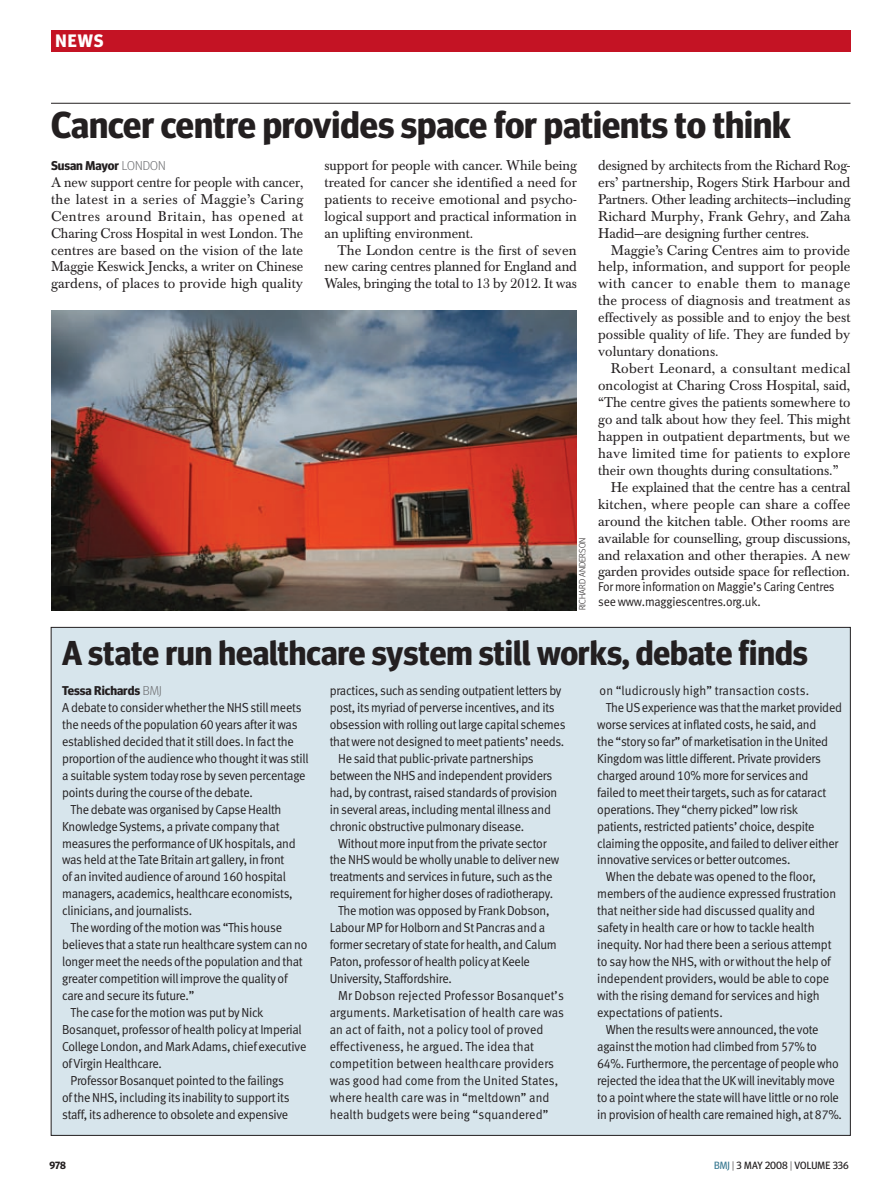
<style>
.page{position:relative;width:893px;height:1191px;background:#fff}
.page>*{position:absolute;margin:0;border:0;box-sizing:border-box;transform-origin:0 0}
.news_head_23bold{font:700 37.5px "Meta Headline OT";color:#231f20}
.news_head_23bold-2{font:700 34.5px "Meta Headline OT";color:#231f20}
.t1{font:700 18px "Meta Headline OT";color:#fff}
.news_body_3colm_ind{font:13.95px/17px "Baskerville BE";letter-spacing:-.01em;color:#231f20;text-align:justify}
.news_body_3colm{font:13.95px/17px "Baskerville BE";color:#231f20;text-align:justify;scale:.96 1}
.news_body_3colm-2{font:13.95px/17px "Baskerville BE";color:#231f20;text-align:justify}
.news_sans_text__BOX{font:13.05px/17px "Meta Normal LF";letter-spacing:-.02em;color:#231f20;scale:.95 1}
.news_sans_text__BOX-2{font:13.05px/17px "Meta Normal LF";letter-spacing:.01em;color:#231f20;scale:.95 1}
.news_InBrief_text{font:12.75px/15px "Meta Normal LF";letter-spacing:-.015em;color:#231f20;scale:.95 1}
.news_byline{font:700 12.75px "Meta Headline OT";color:#231f20}
.t2{font:10.5px "Meta Headline OT";color:#231f20}
.t3{font:700 10.5px "Meta Headline OT";color:#231f20}
.t4{font:300 9px "Meta Headline OT";letter-spacing:.015em;color:#231f20}
.s1{font-weight:300;color:#6c6d70}
.s2{color:#3c7b93}
.s3{font-weight:300}
</style>
<div class="page">
<div style="left:51px;top:627px;width:799px;height:508px;background:#d7e5ec"></div>
<div style="left:51px;top:30px;width:799px;height:21px;background:#c41324"></div>
<hr style="left:51px;top:103px;width:799px;height:1px;background:#231f20">
<img style="left:51px;top:310px;width:526px;height:300px">
<p class="t1" style="left:55px;top:30px;width:50px">NEWS</p>
<p class="news_head_23bold" style="left:51px;top:103px;width:742px">Cancer centre provides space for patients to think</p>
<p class="news_byline" style="left:51px;top:158px;width:116px">Susan Mayor <span class="s1">LONDON</span></p>
<p class="news_body_3colm" style="left:51px;top:174px;width:264px">A new support centre for people with cancer, the latest in a series of Maggie’s Caring Centres around Britain, has opened at Charing Cross Hospital in west London. The centres are based on the vision of the late Maggie Keswick Jencks, a writer on Chinese gardens, of places to provide high quality</p>
<p class="news_body_3colm-2" style="left:325px;top:157px;width:254px">support for people with cancer. While being treated for cancer she identified a need for patients to receive emotional and psycho&shy;logical support and practical information in an uplifting environment.</p>
<p class="news_body_3colm_ind" style="left:325px;top:242px;width:254px;text-indent:13px">The London centre is the first of seven new caring centres planned for England and Wales, bringing the total to 13 by 2012. It was</p>
<p class="t4" style="left:577px;top:610px;width:74px;rotate:-90deg">RICHARD ANDERSON</p>
<p class="news_body_3colm_ind" style="left:598px;top:157px;width:254px">designed by architects from the Richard Rog&shy;ers’ partnership, Rogers Stirk Harbour and Partners. Other leading architects—including Richard Murphy, Frank Gehry, and Zaha Hadid—are designing further centres.</p>
<p class="news_body_3colm_ind" style="left:598px;top:242px;width:254px;text-indent:13px">Maggie’s Caring Centres aim to provide help, information, and support for people with cancer to enable them to manage the process of diagnosis and treatment as effectively as possible and to enjoy the best possible quality of life. They are funded by voluntary donations.</p>
<p class="news_body_3colm_ind" style="left:598px;top:360px;width:254px;text-indent:13px">Robert Leonard, a consultant medical oncologist at Charing Cross Hospital, said, “The centre gives the patients somewhere to go and talk about how they feel. This might happen in outpatient departments, but we have limited time for patients to explore their own thoughts during consultations.”</p>
<p class="news_body_3colm_ind" style="left:598px;top:479px;width:254px;text-indent:13px">He explained that the centre has a central kitchen, where people can share a coffee around the kitchen table. Other rooms are available for counselling, group discussions, and relaxation and other therapies. A new garden provides outside space for reflection.</p>
<p class="news_InBrief_text" style="left:598px;top:579px;width:250px">For more information on Maggie’s Caring Centres see www.maggiescentres.org.uk.</p>
<p class="news_head_23bold-2" style="left:62px;top:632px;width:747px">A state run healthcare system still works, debate finds</p>
<p class="news_byline" style="left:62px;top:683px;width:101px">Tessa Richards <span class="s1">BMJ</span></p>
<p class="news_sans_text__BOX" style="left:62px;top:699px;width:261px">A debate to consider whether the NHS still meets the needs of the population 60 years after it was established decided that it still does. In fact the proportion of the audience who thought it was still a suitable system today rose by seven percentage points during the course of the debate.</p>
<p class="news_sans_text__BOX" style="left:62px;top:800px;width:247px;text-indent:9px">The debate was organised by Capse Health Knowledge Systems, a private company that measures the performance of UK hospitals, and was held at the Tate Britain art gallery, in front of an invited audience of around 160 hospital managers, academics, healthcare economists, clinicians, and journalists.</p>
<p class="news_sans_text__BOX" style="left:62px;top:919px;width:260px;text-indent:9px">The wording of the motion was “This house believes that a state run healthcare system can no longer meet the needs of the population and that greater competition will improve the quality of care and secure its future.”</p>
<p class="news_sans_text__BOX" style="left:62px;top:1003px;width:259px;text-indent:9px">The case for the motion was put by Nick Bosanquet, professor of health policy at Imperial College London, and Mark Adams, chief executive of Virgin Healthcare.</p>
<p class="news_sans_text__BOX" style="left:62px;top:1071px;width:241px;text-align:center">Professor Bosanquet pointed to the failings<br>of the NHS, including its inability to support its staff, its adherence to obsolete and expensive</p>
<p class="news_sans_text__BOX" style="left:330px;top:682px;width:250px">practices, such as sending outpatient letters by post, its myriad of perverse incentives, and its obsession with rolling out large capital schemes that were not designed to meet patients’ needs.</p>
<p class="news_sans_text__BOX" style="left:330px;top:749px;width:241px;text-indent:9px">He said that public-private partnerships between the NHS and independent providers had, by contrast, raised standards of provision in several areas, including mental illness and chronic obstructive pulmonary disease.</p>
<p class="news_sans_text__BOX" style="left:330px;top:834px;width:243px;text-align:center">Without more input from the private sector<br>the NHS would be wholly unable to deliver new treatments and services in future, such as the requirement for higher doses of radiotherapy.</p>
<p class="news_sans_text__BOX" style="left:330px;top:902px;width:241px;text-indent:9px">The motion was opposed by Frank Dobson, Labour MP for Holborn and St Pancras and a former secretary of state for health, and Calum Paton, professor of health policy at Keele University, Staffordshire.</p>
<p class="news_sans_text__BOX-2" style="left:330px;top:986px;width:248px;text-indent:9px">Mr Dobson rejected Professor Bosanquet’s arguments. Marketisation of health care was an act of faith, not a policy tool of proved effectiveness, he argued. The idea that competition between healthcare providers was good had come from the United States, where health care was in “meltdown” and health budgets were being “squandered”</p>
<p class="news_sans_text__BOX-2" style="left:600px;top:682px;width:222px">on “ludicrously high” transaction costs.</p>
<p class="news_sans_text__BOX" style="left:597px;top:699px;width:259px;text-indent:9px">The US experience was that the market provided worse services at inflated costs, he said, and<br>the “story so far” of marketisation in the United Kingdom was little different. Private providers charged around 10% more for services and<br>failed to meet their targets, such as for cataract operations. They “cherry picked” low risk patients, restricted patients’ choice, despite claiming the opposite, and failed to deliver either innovative services or better outcomes.</p>
<p class="news_sans_text__BOX" style="left:597px;top:868px;width:253px;text-indent:9px">When the debate was opened to the floor, members of the audience expressed frustration that neither side had discussed quality and safety in health care or how to tackle health inequity. Nor had there been a serious attempt to say how the NHS, with or without the help of independent providers, would be able to cope with the rising demand for services and high expectations of patients.</p>
<p class="news_sans_text__BOX" style="left:597px;top:1020px;width:259px;text-indent:9px">When the results were announced, the vote against the motion had climbed from 57% to 64%. Furthermore, the percentage of people who rejected the idea that the UK will inevitably move to a point where the state will have little or no role in provision of health care remained high, at 87%.</p>
<p class="t3" style="left:49px;top:1159px;width:18px">978</p>
<p class="t2" style="left:714px;top:1159px;width:136px"><span class="s2">BMJ</span> <span class="s3">|</span> 3 MAY 2008 <span class="s3">|</span> VOLUME 336</p>
</div>
